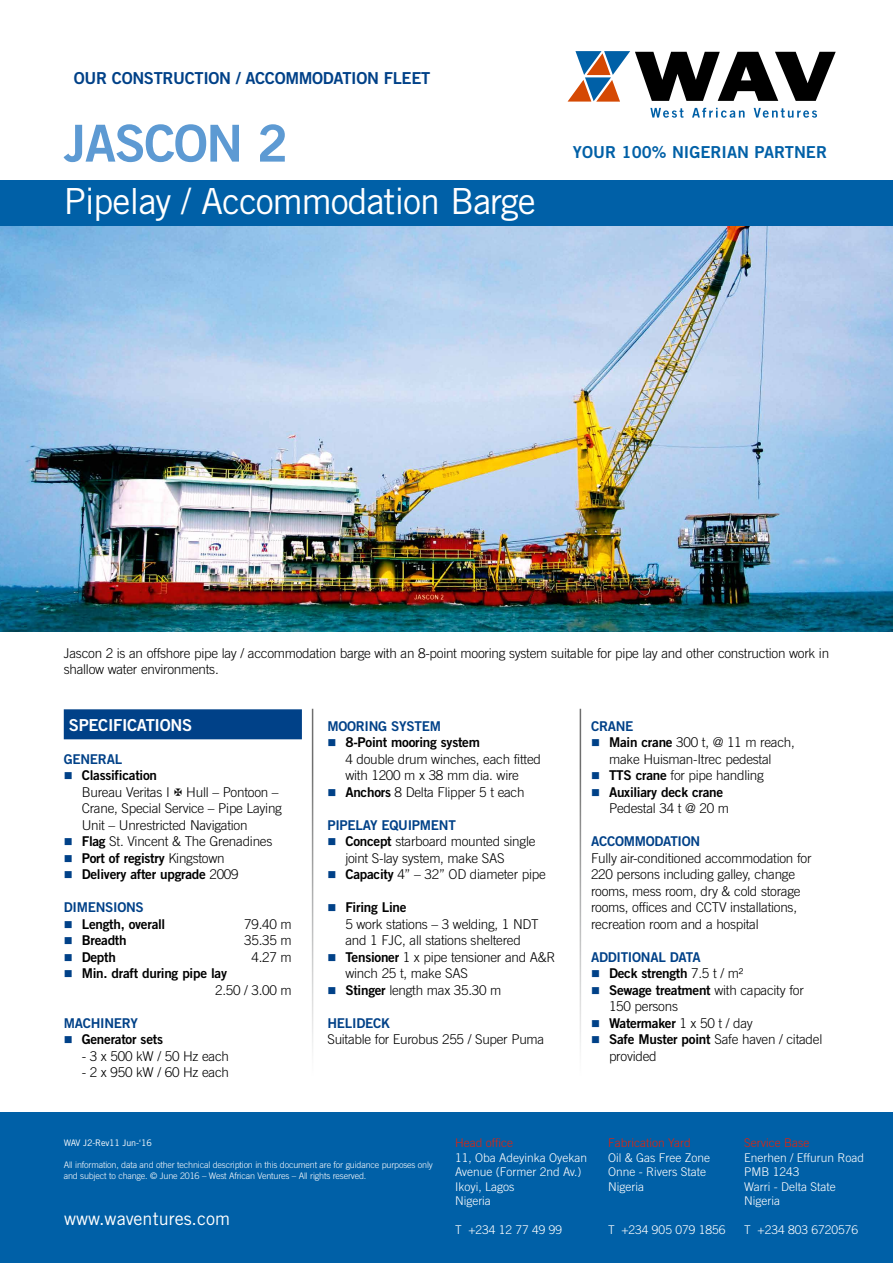
<style>
.page{position:relative;width:893px;height:1263px;background:#fff}
.page>*{position:absolute;margin:0;border:0;box-sizing:border-box;transform-origin:0 0}
.t1{font:51px "Trade Gothic LT Std Bd 2";letter-spacing:-.03em;color:#5d9ad3}
.t2{font:36px "Trade Gothic LT Std";letter-spacing:-.03em;color:#fff}
.t3{font:18px "Trade Gothic LT Std";color:#fff}
.t4{font:16.5px "Trade Gothic LT Std Bd 2";letter-spacing:-.02em;color:#004188}
.t5{font:16.5px "Trade Gothic LT Std Bd 2";color:#0060a7}
.t6{font:16.5px "Trade Gothic LT Std Bd 2";letter-spacing:-.02em;color:#fff}
.t7{font:300 13.5px/16.5px "Trade Gothic LT Std";letter-spacing:-.02em;color:#000}
.t8{font:13.5px "Trade Gothic LT Std Bd 2";letter-spacing:-.02em;color:#000}
.t9{font:13.5px "Trade Gothic LT Std Bd 2";letter-spacing:-.02em;color:#004188}
.t10{font:300 12px/14.4px "Trade Gothic LT Std";color:#fff}
.t11{font:300 12px "Trade Gothic LT Std";color:#e4220a}
.t12{font:300 9px/10.8px "Trade Gothic LT Std";letter-spacing:-.02em;color:#fff}
.t13{font:9px "Trade Gothic LT Std";letter-spacing:-.02em;color:#fff}
.s1{color:#004188}
.s2{font-family:"Trade Gothic LT Std Bd 2";font-weight:400}
.s3{font-family:"Trade Gothic LT Std";font-weight:300}
</style>
<div class="page">
<img style="left:0;top:225px;width:893px;height:407px">
<div style="left:0;top:180px;width:893px;height:45px;background:#0060a7"></div>
<svg style="left:568px;top:51px;width:268px;height:51px"></svg>
<svg style="left:650px;top:108px;width:33px;height:10px"></svg>
<svg style="left:692px;top:108px;width:53px;height:10px"></svg>
<svg style="left:754px;top:108px;width:63px;height:10px"></svg>
<div style="left:0;top:1112px;width:893px;height:151px;background:#0060a7"></div>
<div style="left:64px;top:709px;width:238px;height:30px;background:#004188"></div>
<p class="t4" style="left:74px;top:68px;width:91px">Our CONSTRUCTIO</p>
<p class="t4" style="left:219px;top:68px;width:38px">N / ACCO</p>
<p class="t4" style="left:285px;top:68px;width:58px">MMODATIO</p>
<p class="t4" style="left:367px;top:68px;width:65px">N fleet</p>
<h1 class="t1" style="left:64px;top:112px;width:226px">Jascon 2</h1>
<h2 class="t2" style="left:64px;top:180px;width:474px">Pipelay / Accommodation Barge</h2>
<p class="t5" style="left:573px;top:142px;width:256px">Your 100% Nigerian partn er</p>
<p class="t7" style="left:64px;top:645px;width:767px">Jascon 2 is an offshore pipe lay / accommodation barge with an 8-point mooring system suitable for pipe lay and other construction work in shallow water environments.</p>
<p class="t6" style="left:69px;top:714px;width:113px">Specifications</p>
<p class="t9" style="left:64px;top:750px;width:60px">Gen eral</p>
<p class="t8" style="left:64px;top:767px;width:95px"><span class="s1">■</span> Classification</p>
<p class="t7" style="left:82px;top:783px;width:202px">Bureau Veritas I Hull – Pontoon –<br>Crane, Special Service – Pipe Laying<br>Unit – Unrestricted Navigation</p>
<p class="t7" style="left:64px;top:833px;width:210px"><span class="s1">■</span> <span class="s2">Flag</span> St. Vincent &amp; The Grenadines</p>
<p class="t8" style="left:64px;top:849px;width:162px"><span class="s1">■</span> Port of registry <span class="s3">Kingstown</span></p>
<p class="t8" style="left:64px;top:866px;width:176px"><span class="s1">■</span> Delivery after upgrade <span class="s3">2009</span></p>
<p class="t9" style="left:64px;top:899px;width:82px">DI MENSIONS</p>
<p class="t8" style="left:64px;top:915px;width:103px"><span class="s1">■</span> Length, overall</p>
<p class="t7" style="left:244px;top:915px;width:49px">79.40 m</p>
<p class="t8" style="left:64px;top:932px;width:64px"><span class="s1">■</span> Breadth</p>
<p class="t7" style="left:244px;top:932px;width:49px">35.35 m</p>
<p class="t8" style="left:64px;top:948px;width:54px"><span class="s1">■</span> Depth</p>
<p class="t7" style="left:251px;top:948px;width:42px">4.27 m</p>
<p class="t8" style="left:64px;top:965px;width:165px"><span class="s1">■</span> Min. draft during pipe lay</p>
<p class="t7" style="left:215px;top:981px;width:78px">2.50 / 3.00 m</p>
<p class="t9" style="left:64px;top:1014px;width:76px">MACHINERY</p>
<p class="t8" style="left:64px;top:1031px;width:101px"><span class="s1">■</span> Generator sets</p>
<p class="t7" style="left:82px;top:1047px;width:149px">- 3 x 500 kW / 50 Hz each</p>
<p class="t7" style="left:82px;top:1064px;width:149px">- 2 x 950 kW / 60 Hz each</p>
<p class="t9" style="left:327px;top:717px;width:20px">MOORI</p>
<p class="t9" style="left:369px;top:717px;width:74px">NG SYSTE M</p>
<p class="t8" style="left:327px;top:734px;width:154px"><span class="s1">■</span> 8-Point mooring system</p>
<p class="t7" style="left:345px;top:750px;width:197px">4 double drum winches, each fitted with 1200 m x 38 mm dia. wire</p>
<p class="t7" style="left:327px;top:783px;width:199px"><span class="s1">■</span> <span class="s2">Anchors</span> 8 Delta Flipper 5 t each</p>
<p class="t9" style="left:327px;top:816px;width:9px">PIPELA</p>
<p class="t9" style="left:370px;top:816px;width:87px">Y EQUIPMENT</p>
<p class="t7" style="left:345px;top:833px;width:192px;text-indent:-18px"><span class="s1">■</span> <span class="s2">Concept</span> starboard mounted single joint S-lay system, make SAS</p>
<p class="t7" style="left:327px;top:866px;width:220px"><span class="s1">■</span> <span class="s2">Capacity</span> 4” – 32” OD diameter pipe</p>
<p class="t8" style="left:327px;top:899px;width:81px"><span class="s1">■</span> Firing Line</p>
<p class="t7" style="left:345px;top:915px;width:195px">5 work stations – 3 welding, 1 NDT and 1 FJC, all stations sheltered</p>
<p class="t7" style="left:345px;top:948px;width:212px;text-indent:-18px"><span class="s1">■</span> <span class="s2">Tensioner</span> 1 x pipe tensioner and A&amp;R winch 25 t, make SAS</p>
<p class="t7" style="left:327px;top:981px;width:176px"><span class="s1">■</span> <span class="s2">Stinger</span> length max 35.30 m</p>
<p class="t9" style="left:327px;top:1014px;width:64px">HELI DECK</p>
<p class="t7" style="left:327px;top:1031px;width:218px">Suitable for Eurobus 255 / Super Puma</p>
<p class="t9" style="left:591px;top:717px;width:42px">CRANE</p>
<p class="t7" style="left:591px;top:734px;width:205px;text-align:center"><span class="s1">■</span> <span class="s2">Main crane</span> 300 t, @ 11 m reach, make Huisman-Itrec pedestal</p>
<p class="t7" style="left:591px;top:767px;width:174px"><span class="s1">■</span> <span class="s2">TTS crane</span> for pipe handling</p>
<p class="t8" style="left:591px;top:783px;width:134px"><span class="s1">■</span> Auxiliary deck crane</p>
<p class="t7" style="left:609px;top:800px;width:122px">Pedestal 34 t @ 20 m</p>
<p class="t9" style="left:591px;top:833px;width:10px">ACCO</p>
<p class="t9" style="left:624px;top:833px;width:48px">MMODATIO</p>
<p class="t9" style="left:691px;top:833px;width:11px">N</p>
<p class="t7" style="left:591px;top:849px;width:222px">Fully air-conditioned accommodation for 220 persons including galley, change rooms, mess room, dry &amp; cold storage rooms, offices and CCTV installations, recreation room and a hospital</p>
<p class="t9" style="left:591px;top:948px;width:33px">ADDITIO</p>
<p class="t9" style="left:641px;top:948px;width:46px">NAL DATA</p>
<p class="t8" style="left:591px;top:965px;width:154px"><span class="s1">■</span> Deck strength <span class="s3">7.5 t / m²</span></p>
<p class="t8" style="left:591px;top:981px;width:214px"><span class="s1">■</span> Sewage treatment <span class="s3">with capacity for</span></p>
<p class="t7" style="left:609px;top:998px;width:70px">150 persons</p>
<p class="t8" style="left:591px;top:1014px;width:163px"><span class="s1">■</span> Watermaker <span class="s3">1 x 50 t / day</span></p>
<p class="t7" style="left:609px;top:1031px;width:215px;text-indent:-18px"><span class="s1">■</span> <span class="s2">Safe Muster point</span> Safe haven / citadel provided</p>
<p class="t13" style="left:64px;top:1137px;width:90px">WAV J2-Rev11 Jun-‘16</p>
<p class="t12" style="left:64px;top:1159px;width:371px">All information, data and other technical description in this document are for guidance purposes only and subject to change. © June 2016 – West African Ventures – All rights reserved.</p>
<h3 class="t3" style="left:64px;top:1207px;width:167px">www.waventures.com</h3>
<p class="t11" style="left:455px;top:1136px;width:60px">Head office</p>
<p class="t10" style="left:455px;top:1150px;width:134px">11, Oba Adeyinka Oyekan<br>Avenue (Former 2nd Av.)<br>Ikoyi, Lagos<br>Nigeria</p>
<p class="t10" style="left:455px;top:1222px;width:109px">T +234 12 77 49 99</p>
<p class="t11" style="left:608px;top:1136px;width:84px">Fabrication Yard</p>
<p class="t10" style="left:608px;top:1150px;width:104px">Oil &amp; Gas Free Zone<br>Onne - Rivers State<br>Nigeria</p>
<p class="t10" style="left:608px;top:1222px;width:119px">T +234 905 079 1856</p>
<p class="t11" style="left:744px;top:1136px;width:67px">Service Base</p>
<p class="t10" style="left:744px;top:1150px;width:122px">Enerhen / Effurun Road<br>PMB 1243<br>Warri - Delta State<br>Nigeria</p>
<p class="t10" style="left:744px;top:1222px;width:115px">T +234 803 6720576</p>
</div>
